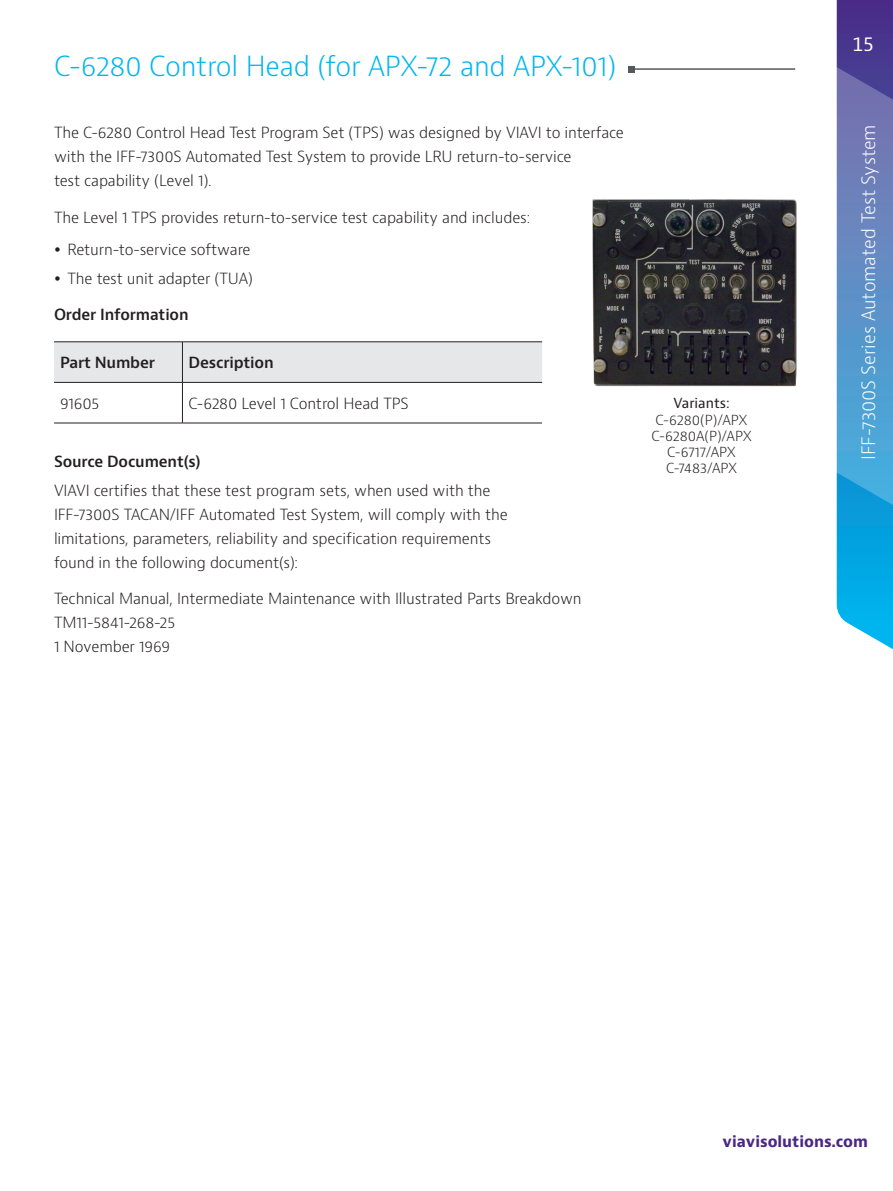
<style>
.page{position:relative;width:893px;height:1191px;background:#fff}
.page>*{position:absolute;margin:0;border:0;box-sizing:border-box;transform-origin:0 0}
.t1{font:300 27px "Bernino Sans";letter-spacing:-.01em;color:#00b6ef}
.t2{font:300 18px "Bernino Sans";color:#fff}
.t3{font:18px "Bernino Sans";color:#fff}
.P_10_16{font:300 15px/24px "Bernino Sans";letter-spacing:-.01em;color:#231f20}
.H3_Heading_Level_3{font:600 15px "Bernino Sans";letter-spacing:-.01em;color:#231f20}
.t4{font:700 15px "Bernino Sans";color:#4a2785}
.TH{font:600 15px "Bernino Sans";letter-spacing:-.015em;color:#231f20}
.t5{font:300 13.5px "Bernino Sans";letter-spacing:-.005em;color:#231f20}
.t6{font:13.5px "Bernino Sans";color:#231f20}
</style>
<div class="page">
<svg style="left:836px;top:0;width:57px;height:649px;background:#4a8bc6"></svg>
<img style="left:542px;top:191px;width:317px;height:218px">
<div style="left:54px;top:342px;width:488px;height:40px;background:#e6e7e9"></div>
<hr style="left:54px;top:341px;width:128px;height:1px;background:#231f20">
<hr style="left:182px;top:341px;width:360px;height:1px;background:#231f20">
<hr style="left:54px;top:382px;width:128px;height:1px;background:#231f20">
<hr style="left:182px;top:382px;width:360px;height:1px;background:#231f20">
<hr style="left:54px;top:423px;width:128px;height:1px;background:#231f20">
<hr style="left:182px;top:423px;width:360px;height:1px;background:#231f20">
<hr style="left:182px;top:342px;width:1px;height:40px;background:#231f20">
<hr style="left:182px;top:382px;width:1px;height:41px;background:#231f20">
<hr style="left:632px;top:68px;width:163px;height:2px;background:#57585a">
<svg style="left:629px;top:66px;width:6px;height:6px"></svg>
<h2 class="t1" style="left:54px;top:49px;width:564px">C-6280 Control Head (for APX-72 and APX-101)</h2>
<p class="P_10_16" style="left:54px;top:121px;width:571px">The C-6280 Control Head Test Program Set (TPS) was designed by VIAVI to interface with the IFF-7300S Automated Test System to provide LRU return-to-service<br>test capability (Level 1).</p>
<p class="P_10_16" style="left:54px;top:205px;width:478px">The Level 1 TPS provides return-to-service test capability and includes:</p>
<p class="P_10_16" style="left:68px;top:238px;width:185px">Return-to-service software</p>
<p class="P_10_16" style="left:68px;top:266px;width:187px">The test unit adapter (TUA)</p>
<p class="H3_Heading_Level_3" style="left:54px;top:305px;width:136px">Order Information</p>
<p class="TH" style="left:60px;top:353px;width:96px">Part Number</p>
<p class="H3_Heading_Level_3" style="left:189px;top:353px;width:87px">Description</p>
<p class="P_10_16" style="left:60px;top:391px;width:41px">91605</p>
<p class="P_10_16" style="left:189px;top:391px;width:222px">C-6280 Level 1 Control Head TPS</p>
<p class="H3_Heading_Level_3" style="left:54px;top:452px;width:148px">Source Document(s)</p>
<p class="P_10_16" style="left:54px;top:478px;width:455px">VIAVI certifies that these test program sets, when used with the IFF-7300S TACAN/IFF Automated Test System, will comply with the limitations, parameters, reliability and specification requirements found in the following document(s):</p>
<p class="P_10_16" style="left:54px;top:587px;width:529px">Technical Manual, Intermediate Maintenance with Illustrated Parts Breakdown<br>TM11-5841-268-25<br>1 November 1969</p>
<p class="t6" style="left:673px;top:395px;width:58px">Variants:</p>
<p class="t5" style="left:656px;top:411px;width:94px">C-6280(P)/APX</p>
<p class="t5" style="left:651px;top:427px;width:102px">C-6280A(P)/APX</p>
<p class="t5" style="left:667px;top:443px;width:70px">C-6717/APX</p>
<p class="t5" style="left:666px;top:459px;width:73px">C-7483/APX</p>
<p class="t3" style="left:852px;top:33px;width:23px">15</p>
<p class="t2" style="left:857px;top:460px;width:337px;rotate:-90deg">IFF-7300S Series Automated Test System</p>
<p class="t4" style="left:723px;top:1132px;width:147px">viavisolutions.com</p>
</div>
